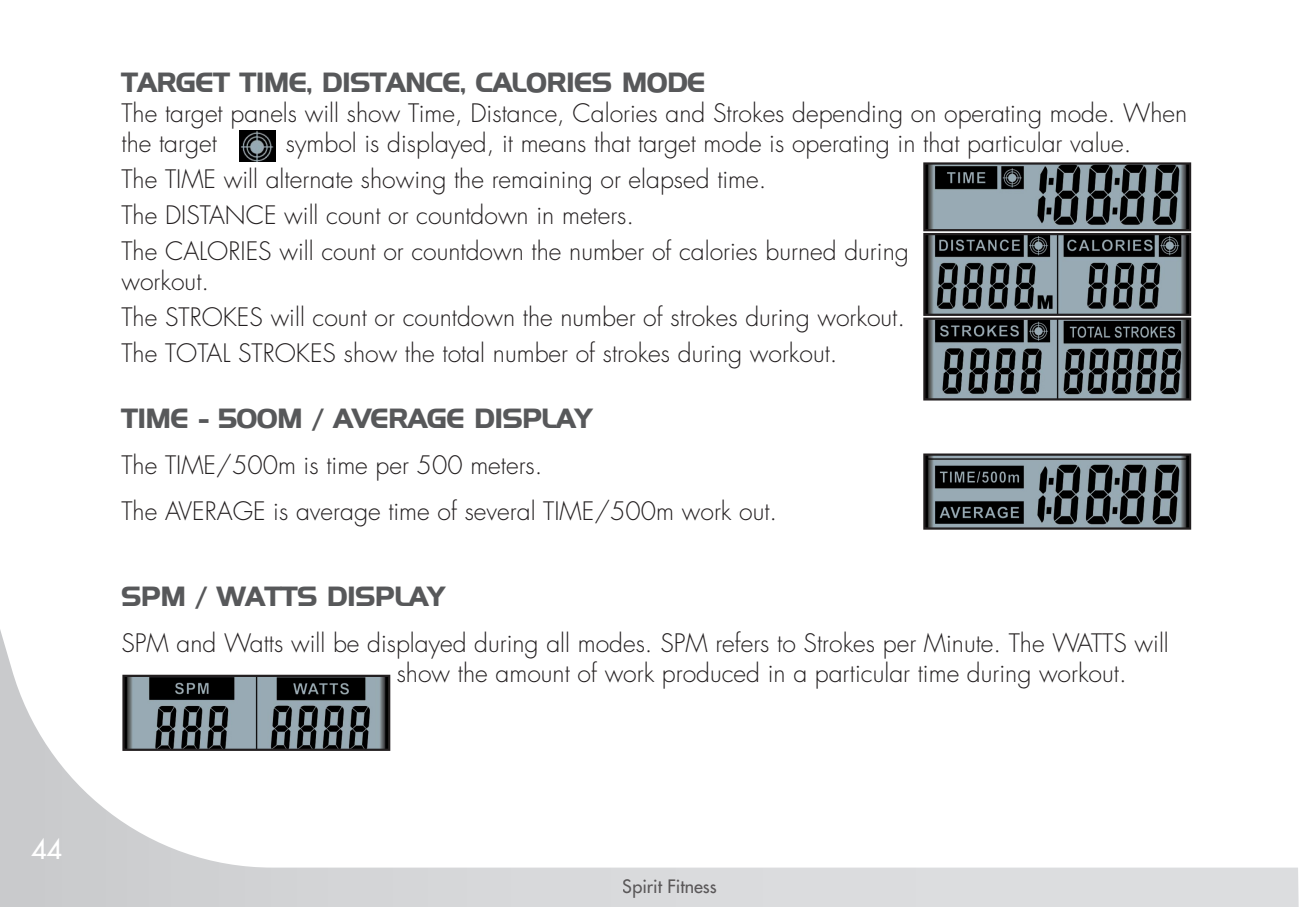
<style>
.page{position:relative;width:1299px;height:907px;background:#fff}
.page>*{position:absolute;margin:0;border:0;box-sizing:border-box;transform-origin:0 0}
.t1{font:700 27px "Hanzel";color:#57585a}
.t2{font:500 27px "Futura Std";color:#fff}
.t3{font:300 24.75px/29.7px "Futura Std";color:#231f20}
.t4{font:500 18px "Futura Std";color:#231f20}
</style>
<div class="page">
<svg style="left:0;top:629px;width:1299px;height:277px"></svg>
<img style="left:926px;top:165px;width:262px;height:63px">
<div style="left:923px;top:162px;width:268px;height:69px;border:2px solid #231f20"></div>
<img style="left:926px;top:236px;width:262px;height:77px">
<div style="left:923px;top:233px;width:268px;height:83px;border:2px solid #231f20"></div>
<img style="left:926px;top:320px;width:262px;height:77px">
<div style="left:923px;top:317px;width:268px;height:83px;border:2px solid #231f20"></div>
<img style="left:926px;top:456px;width:262px;height:70px">
<div style="left:923px;top:453px;width:268px;height:76px;border:2px solid #231f20"></div>
<img style="left:125px;top:677px;width:262px;height:70px">
<div style="left:122px;top:674px;width:268px;height:76px;border:2px solid #231f20"></div>
<img style="left:239px;top:130px;width:37px;height:32px">
<p class="t1" style="left:122px;top:67px;width:585px">TARGET TIME, DISTANCE, CALORIES MODE</p>
<p class="t3" style="left:122px;top:99px;width:1067px">The target panels will show Time, Distance, Calories and Strokes depending on operating mode. When the target</p>
<p class="t3" style="left:286px;top:129px;width:847px">symbol is displayed, it means that target mode is operating in that particular value.</p>
<p class="t3" style="left:122px;top:165px;width:646px">The TIME will alternate showing the remaining or elapsed time.</p>
<p class="t3" style="left:122px;top:201px;width:514px">The DISTANCE will count or countdown in meters.</p>
<p class="t3" style="left:122px;top:237px;width:789px">The CALORIES will count or countdown the number of calories burned during workout.</p>
<p class="t3" style="left:122px;top:303px;width:785px">The STROKES will count or countdown the number of strokes during workout.</p>
<p class="t3" style="left:122px;top:339px;width:718px">The TOTAL STROKES show the total number of strokes during workout.</p>
<p class="t1" style="left:122px;top:402px;width:472px">TIME - 500M / AVERAGE DISPLAY</p>
<p class="t3" style="left:122px;top:451px;width:423px">The TIME/500m is time per 500 meters.</p>
<p class="t3" style="left:122px;top:497px;width:657px">The AVERAGE is average time of several TIME/500m work out.</p>
<p class="t1" style="left:122px;top:579px;width:324px">SPM / WATTS DISPLAY</p>
<p class="t3" style="left:397px;top:628px;width:774px;text-indent:-275px">SPM and Watts will be displayed during all modes. SPM refers to Strokes per Minute. The WATTS will show the amount of work produced in a particular time during workout.</p>
<p class="t2" style="left:31px;top:832px;width:33px">44</p>
<p class="t4" style="left:623px;top:875px;width:96px">Spirit Fitness</p>
</div>
